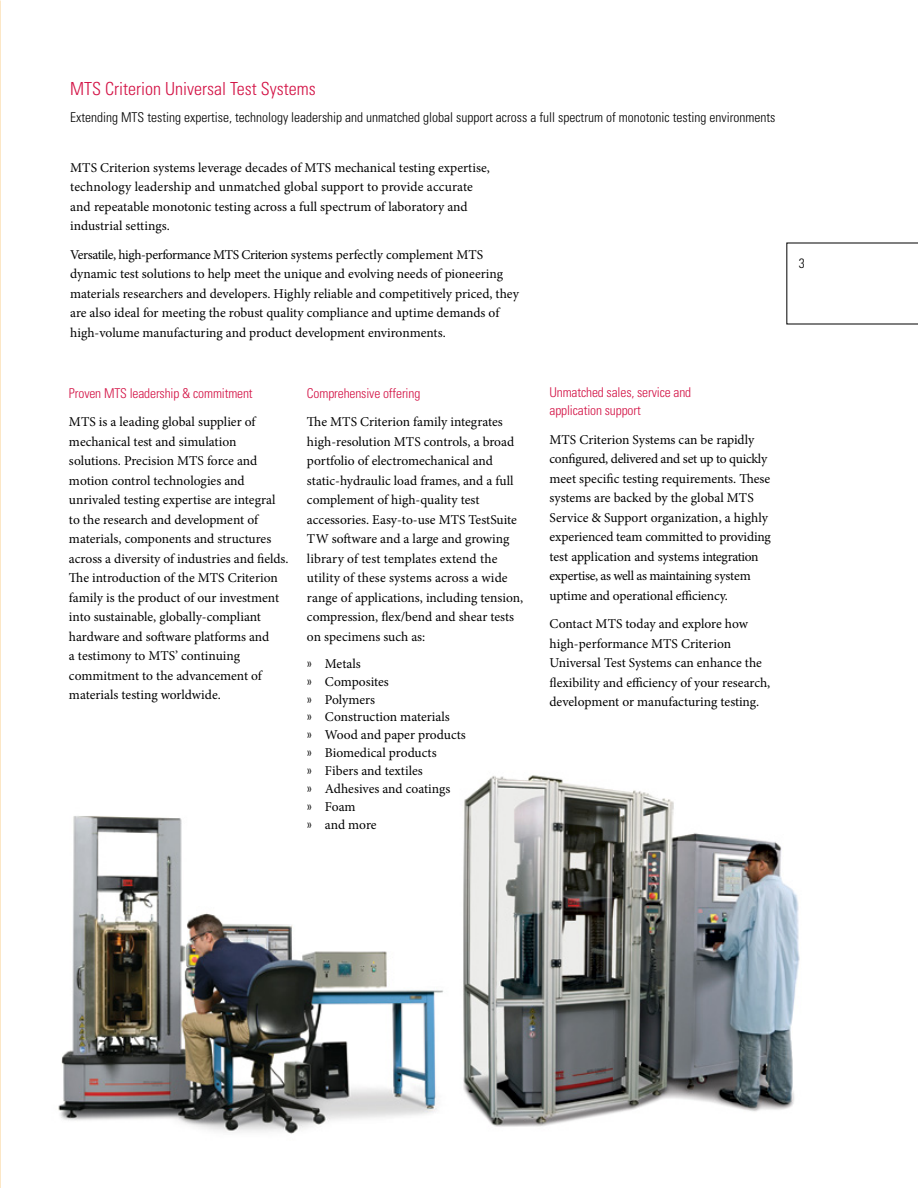
<style>
.page{position:relative;width:918px;height:1188px;background:#fff}
.page>*{position:absolute;margin:0;border:0;box-sizing:border-box;transform-origin:0 0}
.t1{font:300 condensed 18px "Univers";color:#d31245}
.t2{font:13.5px/19.5px "Minion Pro";letter-spacing:-.005em;color:#000}
.t3{font:300 condensed 13.5px "Univers";color:#000}
.t4{font:300 condensed 13.5px/18px "Univers";letter-spacing:-.01em;color:#d31245}
.s1{font-family:"Univers";font-weight:300;font-stretch:condensed}
</style>
<div class="page">
<svg style="left:787px;top:243px;width:131px;height:81px"></svg>
<img style="left:58px;top:816px;width:385px;height:318px">
<img style="left:463px;top:775px;width:337px;height:352px">
<h1 class="t1" style="left:70px;top:78px;width:247px">MTS Criterion Universal Test Systems</h1>
<p class="t3" style="left:70px;top:109px;width:707px">Extending MTS testing expertise, technology leadership and unmatched global support across a full spectrum of monotonic testing environments</p>
<p class="t2" style="left:70px;top:158px;width:421px">MTS Criterion systems leverage decades of MTS mechanical testing expertise, technology leadership and unmatched global support to provide accurate and repeatable monotonic testing across a full spectrum of laboratory and industrial settings.</p>
<p class="t2" style="left:70px;top:245px;width:450px">Versatile, high-performance MTS Criterion systems perfectly complement MTS dynamic test solutions to help meet the unique and evolving needs of pioneering materials researchers and developers. Highly reliable and competitively priced, they are also ideal for meeting the robust quality compliance and uptime demands of high-volume manufacturing and product development environments.</p>
<p class="t4" style="left:69px;top:384px;width:185px">Proven MTS leadership &amp; commitment</p>
<p class="t2" style="left:69px;top:412px;width:221px">MTS is a leading global supplier of mechanical test and simulation solutions. Precision MTS force and motion control technologies and unrivaled testing expertise are integral to the research and development of materials, components and structures across a diversity of industries and fields.<br>The introduction of the MTS Criterion family is the product of our investment into sustainable, globally-compliant hardware and software platforms and<br>a testimony to MTS’ continuing commitment to the advancement of materials testing worldwide.</p>
<p class="t4" style="left:307px;top:384px;width:115px">Comprehensive offering</p>
<p class="t2" style="left:307px;top:412px;width:218px">The MTS Criterion family integrates high-resolution MTS controls, a broad portfolio of electromechanical and static-hydraulic load frames, and a full complement of high-quality test accessories. Easy-to-use MTS TestSuite TW software and a large and growing library of test templates extend the utility of these systems across a wide range of applications, including tension, compression, flex/bend and shear tests on specimens such as:</p>
<p class="t2" style="left:307px;top:654px;width:160px;line-height:18px"><span class="s1">»</span> Metals<br><span class="s1">»</span> Composites<br><span class="s1">»</span> Polymers<br><span class="s1">»</span> Construction materials<br><span class="s1">»</span> Wood and paper products <span class="s1">»</span> Biomedical products<br><span class="s1">»</span> Fibers and textiles<br><span class="s1">»</span> Adhesives and coatings<br><span class="s1">»</span> Foam<br><span class="s1">»</span> and more</p>
<p class="t4" style="left:550px;top:384px;width:143px">Unmatched sales, service and application support</p>
<p class="t2" style="left:550px;top:430px;width:223px">MTS Criterion Systems can be rapidly configured, delivered and set up to quickly meet specific testing requirements. These systems are backed by the global MTS Service &amp; Support organization, a highly experienced team committed to providing test application and systems integration expertise, as well as maintaining system uptime and operational efficiency.</p>
<p class="t2" style="left:550px;top:614px;width:222px">Contact MTS today and explore how high-performance MTS Criterion Universal Test Systems can enhance the flexibility and efficiency of your research, development or manufacturing testing.</p>
<p class="t3" style="left:799px;top:255px;width:7px">3</p>
</div>
